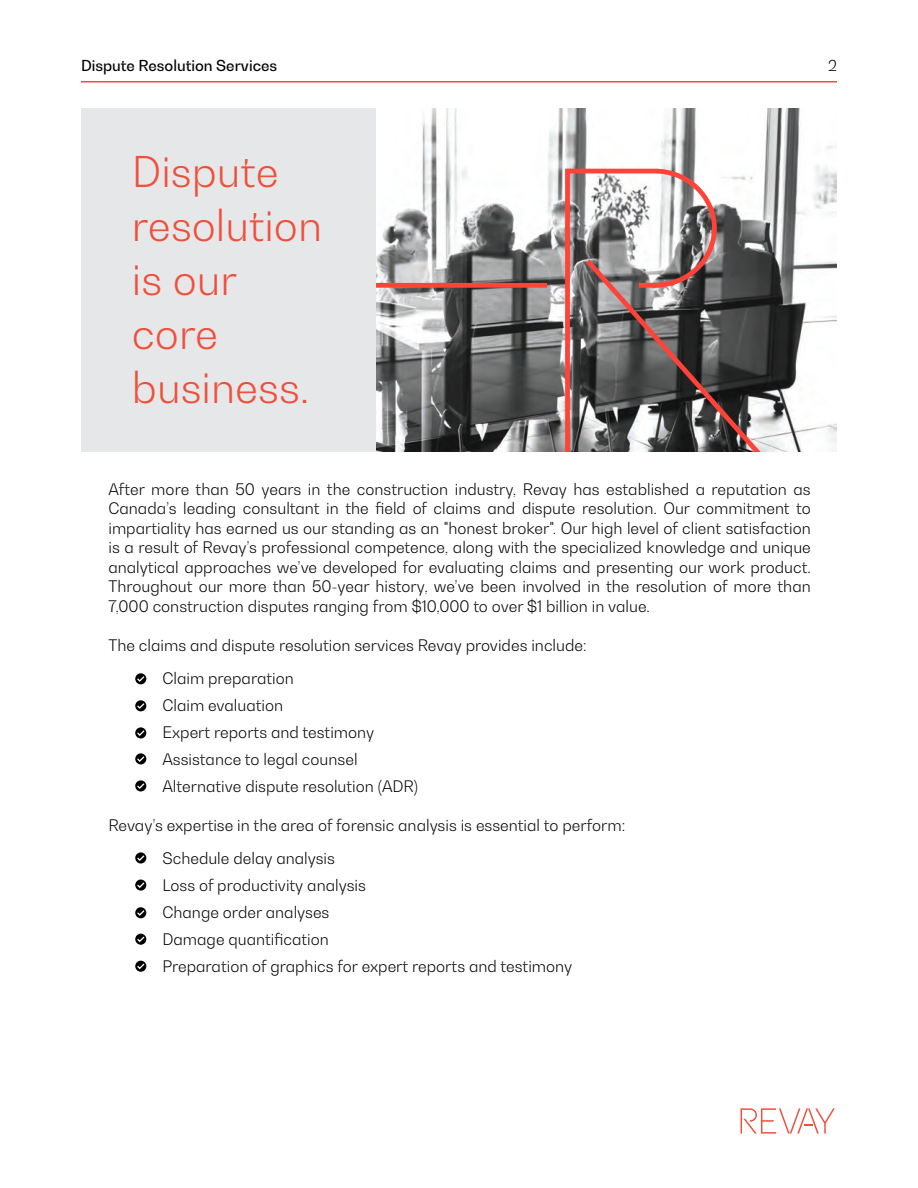
<style>
.page{position:relative;width:918px;height:1188px;background:#fff}
.page>*{position:absolute;margin:0;border:0;box-sizing:border-box;transform-origin:0 0}
.t1{font:300 42px/54px "Bw Gradual";color:#ef503c}
.t2{font:300 15.75px/19.5px "Bw Gradual";color:#000001;text-align:justify}
.t3{font:500 15px "Bw Gradual";color:#000001}
.t4{font:300 15px "Bw Gradual";color:#000001}
</style>
<div class="page">
<svg style="left:135px;top:673px;width:11px;height:11px"></svg>
<svg style="left:136px;top:675px;width:10px;height:8px"></svg>
<svg style="left:135px;top:700px;width:11px;height:11px"></svg>
<svg style="left:136px;top:702px;width:10px;height:8px"></svg>
<svg style="left:135px;top:727px;width:11px;height:11px"></svg>
<svg style="left:136px;top:729px;width:10px;height:8px"></svg>
<svg style="left:135px;top:753px;width:11px;height:11px"></svg>
<svg style="left:136px;top:755px;width:10px;height:8px"></svg>
<svg style="left:135px;top:780px;width:11px;height:11px"></svg>
<svg style="left:136px;top:782px;width:10px;height:8px"></svg>
<svg style="left:135px;top:852px;width:11px;height:12px"></svg>
<svg style="left:136px;top:854px;width:10px;height:8px"></svg>
<svg style="left:135px;top:880px;width:11px;height:11px"></svg>
<svg style="left:136px;top:881px;width:10px;height:8px"></svg>
<div style="left:135px;top:907px;width:11px;height:11px;background:#000001;border-radius:50%"></div>
<svg style="left:136px;top:909px;width:10px;height:8px"></svg>
<svg style="left:135px;top:934px;width:11px;height:11px"></svg>
<svg style="left:136px;top:935px;width:10px;height:8px"></svg>
<div style="left:135px;top:961px;width:11px;height:11px;background:#000001;border-radius:50%"></div>
<svg style="left:136px;top:962px;width:10px;height:8px"></svg>
<img style="left:422px;top:108px;width:414px;height:344px">
<svg style="left:376px;top:170px;width:459px;height:282px"></svg>
<div style="left:81px;top:108px;width:295px;height:344px;background:#e6e7e9"></div>
<hr style="left:81px;top:81px;width:756px;height:1px;background:#ef503c">
<svg style="left:741px;top:1108px;width:94px;height:26px"></svg>
<p class="t3" style="left:81px;top:56px;width:198px">Dispute Resolution Services</p>
<p class="t4" style="left:828px;top:56px;width:10px">2</p>
<p class="t1" style="left:132px;top:144px;width:192px">Dispute resolution is our core business.</p>
<p class="t2" style="left:108px;top:479px;width:704px">After more than 50 years in the construction industry, Revay has established a reputation as Canada’s leading consultant in the field of claims and dispute resolution. Our commitment to impartiality has earned us our standing as an "honest broker". Our high level of client satisfaction is a result of Revay’s professional competence, along with the specialized knowledge and unique analytical approaches we’ve developed for evaluating claims and presenting our work product.<br>Throughout our more than 50-year history, we’ve been involved in the resolution of more than 7,000 construction disputes ranging from $10,000 to over $1 billion in value.</p>
<p class="t2" style="left:108px;top:635px;width:480px">The claims and dispute resolution services Revay provides include:</p>
<p class="t2" style="left:162px;top:668px;width:133px">Claim preparation</p>
<p class="t2" style="left:162px;top:695px;width:122px">Claim evaluation</p>
<p class="t2" style="left:162px;top:722px;width:213px">Expert reports and testimony</p>
<p class="t2" style="left:162px;top:749px;width:197px">Assistance to legal counsel</p>
<p class="t2" style="left:162px;top:776px;width:257px">Alternative dispute resolution (ADR)</p>
<p class="t2" style="left:108px;top:815px;width:518px">Revay’s expertise in the area of forensic analysis is essential to perform:</p>
<p class="t2" style="left:162px;top:848px;width:174px">Schedule delay analysis</p>
<p class="t2" style="left:162px;top:875px;width:205px">Loss of productivity analysis</p>
<p class="t2" style="left:162px;top:902px;width:169px">Change order analyses</p>
<p class="t2" style="left:162px;top:929px;width:168px">Damage quantification</p>
<p class="t2" style="left:162px;top:956px;width:411px">Preparation of graphics for expert reports and testimony</p>
</div>
